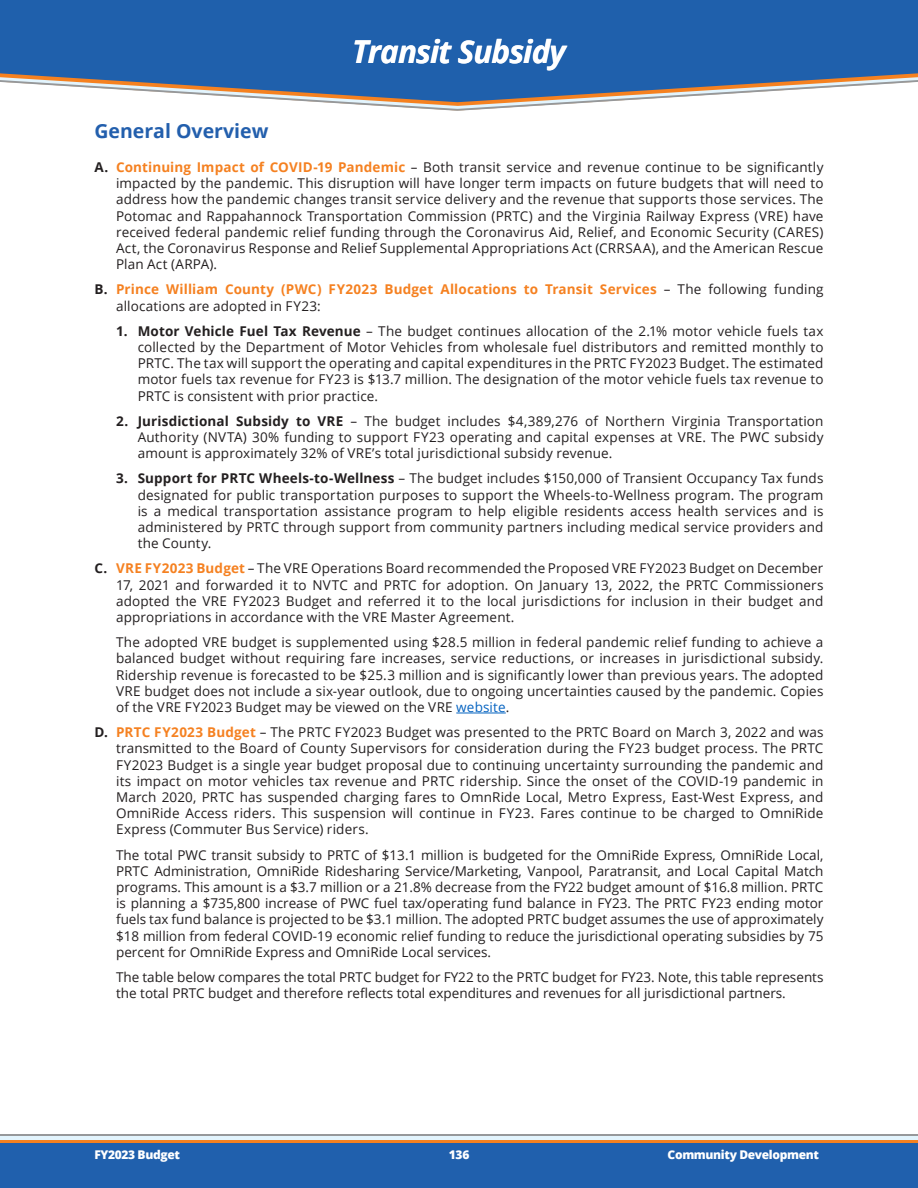
<style>
.page{position:relative;width:918px;height:1188px;background:#fff}
.page>*{position:absolute;margin:0;border:0;box-sizing:border-box;transform-origin:0 0}
.t1{font:italic 700 31.5px "Open Sans";letter-spacing:-.03em;color:#fff}
.Heading_L1{font:700 19.5px "Open Sans";color:#235fad}
.A1a_List{font:13.5px/16.2px "Open Sans";letter-spacing:.005em;color:#231f20;text-align:justify}
.t2{font:700 13.5px/16.2px "Open Sans";letter-spacing:.01em;color:#f58121}
.t3{font:800 12px "Open Sans";letter-spacing:-.03em;color:#fff}
.s1{font-weight:700}
.s2{font-weight:700;color:#f58121}
.s3{color:#231f20}
.s4{font-weight:400;color:#231f20}
.s5{color:#0563c1}
</style>
<div class="page">
<div style="left:0;top:0;width:918px;height:68px;background:#1f60ac"></div>
<svg style="left:0;top:68px;width:918px;height:43px"></svg>
<div style="left:0;top:1135px;width:918px;height:53px;background:#2060ad"></div>
<div style="left:0;top:1135px;width:918px;height:8px;background:#f58120"></div>
<div style="left:0;top:1135px;width:918px;height:5px;background:#e2f4fd"></div>
<hr style="left:0;top:1135px;width:918px;height:1px;background:#96989a">
<hr style="left:456px;top:713px;width:50px;height:1px;background:#0563c1">
<p class="t1" style="left:352px;top:29px;width:215px">Transit Subsidy</p>
<p class="Heading_L1" style="left:94px;top:117px;width:175px">General Overview</p>
<p class="A1a_List" style="left:116px;top:159px;width:709px;text-indent:-22px"><span class="s1">A.</span> <span class="s2">Continuing Impact of COVID-19 Pandemic</span> – Both transit service and revenue continue to be significantly impacted by the pandemic. This disruption will have longer term impacts on future budgets that will need to address how the pandemic changes transit service delivery and the revenue that supports those services. The Potomac and Rappahannock Transportation Commission (PRTC) and the Virginia Railway Express (VRE) have received federal pandemic relief funding through the Coronavirus Aid, Relief, and Economic Security (CARES)<br>Act, the Coronavirus Response and Relief Supplemental Appropriations Act (CRRSAA), and the American Rescue Plan Act (ARPA).</p>
<p class="t2" style="left:116px;top:281px;width:709px;text-indent:-22px"><span class="s3">B.</span> Prince William County (PWC) FY2023 Budget Allocations to Transit Services <span class="s4">– The following funding allocations are adopted in FY23:</span></p>
<p class="A1a_List" style="left:138px;top:322px;width:687px;text-indent:-22px"><span class="s1">1. Motor Vehicle Fuel Tax Revenue</span> – The budget continues allocation of the 2.1% motor vehicle fuels tax collected by the Department of Motor Vehicles from wholesale fuel distributors and remitted monthly to PRTC. The tax will support the operating and capital expenditures in the PRTC FY2023 Budget. The estimated motor fuels tax revenue for FY23 is $13.7 million. The designation of the motor vehicle fuels tax revenue to PRTC is consistent with prior practice.</p>
<p class="A1a_List" style="left:138px;top:412px;width:687px;text-indent:-22px"><span class="s1">2. Jurisdictional Subsidy to VRE</span> – The budget includes $4,389,276 of Northern Virginia Transportation Authority (NVTA) 30% funding to support FY23 operating and capital expenses at VRE. The PWC subsidy amount is approximately 32% of VRE’s total jurisdictional subsidy revenue.</p>
<p class="A1a_List" style="left:138px;top:470px;width:687px;text-indent:-22px"><span class="s1">3. Support for PRTC Wheels-to-Wellness</span> – The budget includes $150,000 of Transient Occupancy Tax funds designated for public transportation purposes to support the Wheels-to-Wellness program. The program is a medical transportation assistance program to help eligible residents access health services and is administered by PRTC through support from community partners including medical service providers and the County.</p>
<p class="A1a_List" style="left:116px;top:560px;width:709px;text-indent:-22px"><span class="s1">C.</span> <span class="s2">VRE FY2023 Budget</span> – The VRE Operations Board recommended the Proposed VRE FY2023 Budget on December 17, 2021 and forwarded it to NVTC and PRTC for adoption. On January 13, 2022, the PRTC Commissioners adopted the VRE FY2023 Budget and referred it to the local jurisdictions for inclusion in their budget and appropriations in accordance with the VRE Master Agreement.</p>
<p class="A1a_List" style="left:116px;top:634px;width:709px">The adopted VRE budget is supplemented using $28.5 million in federal pandemic relief funding to achieve a balanced budget without requiring fare increases, service reductions, or increases in jurisdictional subsidy.<br>Ridership revenue is forecasted to be $25.3 million and is significantly lower than previous years. The adopted VRE budget does not include a six-year outlook, due to ongoing uncertainties caused by the pandemic. Copies of the VRE FY2023 Budget may be viewed on the VRE <span class="s5">website</span>.</p>
<p class="A1a_List" style="left:116px;top:724px;width:709px;text-indent:-22px"><span class="s1">D.</span> <span class="s2">PRTC FY2023 Budget</span> – The PRTC FY2023 Budget was presented to the PRTC Board on March 3, 2022 and was transmitted to the Board of County Supervisors for consideration during the FY23 budget process. The PRTC FY2023 Budget is a single year budget proposal due to continuing uncertainty surrounding the pandemic and its impact on motor vehicles tax revenue and PRTC ridership. Since the onset of the COVID-19 pandemic in March 2020, PRTC has suspended charging fares to OmnRide Local, Metro Express, East-West Express, and OmniRide Access riders. This suspension will continue in FY23. Fares continue to be charged to OmniRide Express (Commuter Bus Service) riders.</p>
<p class="A1a_List" style="left:116px;top:846px;width:709px">The total PWC transit subsidy to PRTC of $13.1 million is budgeted for the OmniRide Express, OmniRide Local, PRTC Administration, OmniRide Ridesharing Service/Marketing, Vanpool, Paratransit, and Local Capital Match programs. This amount is a $3.7 million or a 21.8% decrease from the FY22 budget amount of $16.8 million. PRTC is planning a $735,800 increase of PWC fuel tax/operating fund balance in FY23. The PRTC FY23 ending motor fuels tax fund balance is projected to be $3.1 million. The adopted PRTC budget assumes the use of approximately $18 million from federal COVID-19 economic relief funding to reduce the jurisdictional operating subsidies by 75 percent for OmniRide Express and OmniRide Local services.</p>
<p class="A1a_List" style="left:116px;top:969px;width:709px">The table below compares the total PRTC budget for FY22 to the PRTC budget for FY23. Note, this table represents the total PRTC budget and therefore reflects total expenditures and revenues for all jurisdictional partners.</p>
<p class="t3" style="left:94px;top:1146px;width:87px">FY2023 Budget</p>
<p class="t3" style="left:449px;top:1146px;width:22px">136</p>
<p class="t3" style="left:668px;top:1146px;width:153px">Community Development</p>
</div>
